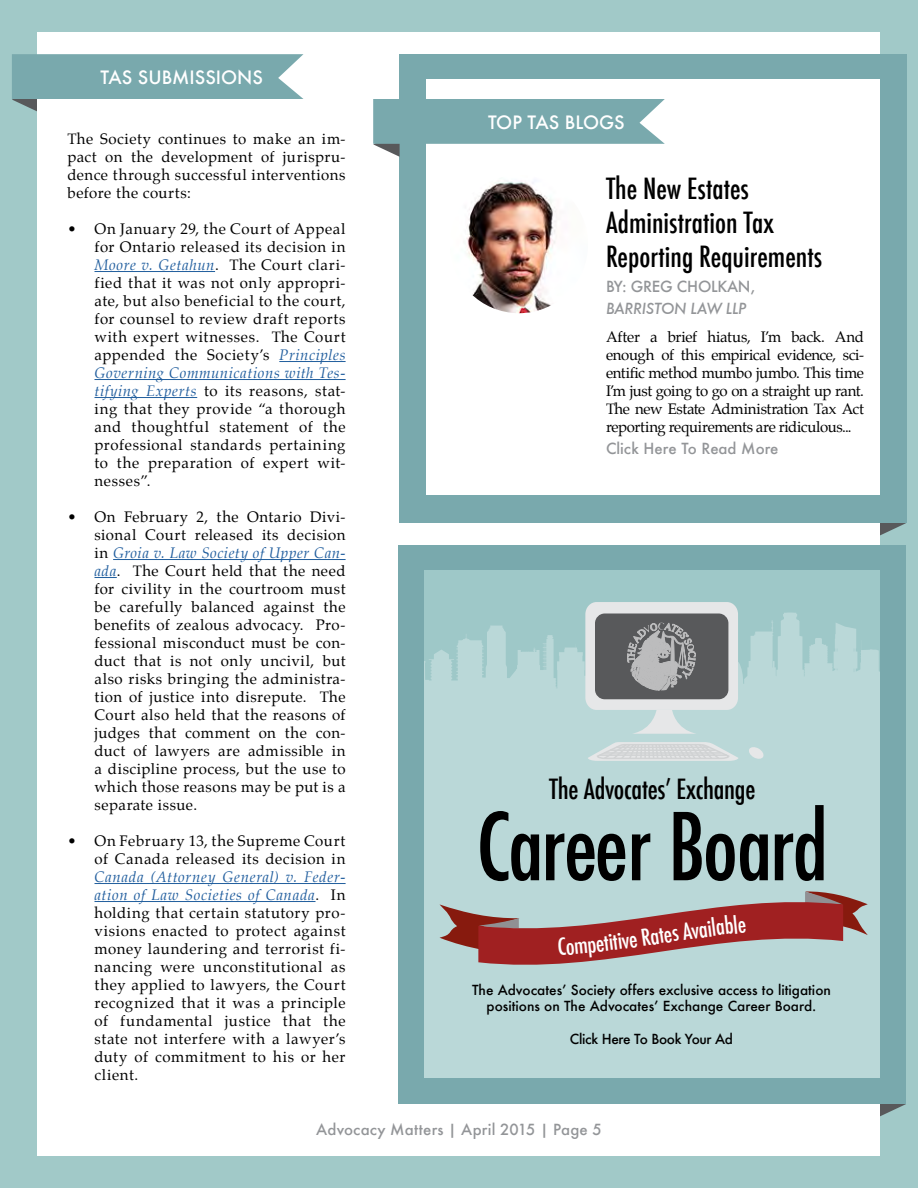
<style>
.page{position:relative;width:918px;height:1188px;background:#a1c9c8}
.page>*{position:absolute;margin:0;border:0;box-sizing:border-box;transform-origin:0 0}
.t1{font:500 condensed 90.6px "Futura";letter-spacing:-.03em;color:#000}
.t2{font:500 condensed 28.5px/34.2px "Futura";color:#000}
.t3{font:500 28.5px "Futura";color:#000}
.t4{font:500 condensed 27.15px "Futura";letter-spacing:-.01em;color:#000}
.t5{font:500 condensed 22.65px "Futura";color:#fff}
.t6{font:500 18px "Futura";color:#fff}
.t7{font:15px/18px "Palatino";letter-spacing:.035em;color:#000;text-align:justify}
.t8{font:500 15px "Futura";color:#939598}
.t9{font:500 15px "Futura";letter-spacing:-.02em;color:#939598}
.t10{font:italic 500 15px "Futura";letter-spacing:-.02em;color:#939598}
.t11{font:500 13.65px/16.4px "Futura";color:#000;text-align:center}
.t12{font:500 13.65px "Futura";letter-spacing:-.025em;color:#000}
.s1{font-style:italic;color:#215e9e}
</style>
<div class="page">
<svg style="left:880px;top:523px;width:26px;height:13px"></svg>
<svg style="left:880px;top:1104px;width:26px;height:13px"></svg>
<div style="left:38px;top:32px;width:842px;height:1124px;background:#fff"></div>
<svg style="left:12px;top:54px;width:291px;height:58px"></svg>
<div style="left:399px;top:54px;width:508px;height:469px;background:#79a9ad"></div>
<div style="left:398px;top:545px;width:508px;height:559px;background:#79a9ad"></div>
<div style="left:426px;top:79px;width:454px;height:416px;background:#fff"></div>
<svg style="left:373px;top:99px;width:292px;height:58px"></svg>
<hr style="left:94px;top:271px;width:121px;height:1px;background:#215e9e">
<hr style="left:279px;top:361px;width:67px;height:1px;background:#215e9e">
<hr style="left:94px;top:379px;width:252px;height:1px;background:#215e9e">
<hr style="left:94px;top:397px;width:103px;height:1px;background:#215e9e">
<hr style="left:113px;top:559px;width:233px;height:1px;background:#215e9e">
<svg style="left:94px;top:577px;width:23px;height:1px"></svg>
<hr style="left:94px;top:883px;width:252px;height:1px;background:#215e9e">
<hr style="left:94px;top:901px;width:222px;height:1px;background:#215e9e">
<img style="left:450px;top:175px;width:138px;height:138px;border-radius:69px">
<div style="left:425px;top:570px;width:455px;height:508px;background:#9ec8c8"></div>
<svg style="left:425px;top:602px;width:455px;height:476px;background:#b7d6d6"></svg>
<div style="left:585px;top:602px;width:153px;height:108px;background:#e6e7e8;border-radius:12px"></div>
<div style="left:595px;top:614px;width:133px;height:85px;background:#58595b;border-radius:10px"></div>
<svg style="left:588px;top:742px;width:150px;height:19px;background:#d4dadb"></svg>
<svg style="left:748px;top:746px;width:16px;height:13px"></svg>
<svg style="left:632px;top:710px;width:65px;height:24px;background:#cededf"></svg>
<svg style="left:627px;top:623px;width:69px;height:67px"></svg>
<svg style="left:440px;top:891px;width:428px;height:85px;background:#ad8a89"></svg>
<p class="t6" style="left:101px;top:65px;width:164px">TAS SUBMISSIONS</p>
<p class="t7" style="left:68px;top:130px;width:280px">The Society continues to make an im&shy;pact on the development of jurispru&shy;dence through successful interventions before the courts:</p>
<p class="t7" style="left:94px;top:220px;width:253px;text-indent:-27px">• On January 29, the Court of Appeal for Ontario released its decision in <span class="s1">Moore v. Getahun</span>. The Court clari&shy;fied that it was not only appropri&shy;ate, but also beneficial to the court, for counsel to review draft reports with expert witnesses. The Court appended the Society’s <span class="s1">Principles Governing Communications with Tes&shy;tifying Experts</span> to its reasons, stat&shy;ing that they provide “a thorough and thoughtful statement of the professional standards pertaining to the preparation of expert wit&shy;nesses”.</p>
<p class="t7" style="left:94px;top:508px;width:253px;text-indent:-27px">• On February 2, the Ontario Divi&shy;sional Court released its decision in <span class="s1">Groia v. Law Society of Upper Can&shy;ada</span>. The Court held that the need for civility in the courtroom must be carefully balanced against the benefits of zealous advocacy. Pro&shy;fessional misconduct must be con&shy;duct that is not only uncivil, but also risks bringing the administra&shy;tion of justice into disrepute. The Court also held that the reasons of judges that comment on the con&shy;duct of lawyers are admissible in a discipline process, but the use to which those reasons may be put is a separate issue.</p>
<p class="t7" style="left:67px;top:832px;width:280px;text-align:right">• On February 13, the Supreme Court of Canada released its decision in</p>
<p class="t7" style="left:94px;top:868px;width:253px"><span class="s1">Canada (Attorney General) v. Feder&shy;ation of Law Societies of Canada</span>. In holding that certain statutory pro&shy;visions enacted to protect against money laundering and terrorist fi&shy;nancing were unconstitutional as they applied to lawyers, the Court recognized that it was a principle of fundamental justice that the state not interfere with a lawyer’s duty of commitment to his or her client.</p>
<p class="t6" style="left:488px;top:110px;width:138px">TOP TAS BLOGS</p>
<h2 class="t2" style="left:606px;top:171px;width:218px">The New Estates<br>Administration Tax<br>Reporting Requirements</h2>
<p class="t9" style="left:606px;top:276px;width:151px">BY: GREG CHOLKAN,</p>
<p class="t10" style="left:606px;top:298px;width:142px">BARRISTON LAW LLP</p>
<p class="t7" style="left:606px;top:328px;width:260px">After a brief hiatus, I’m back. And enough of this empirical evidence, sci&shy;entific method mumbo jumbo. This time I’m just going to go on a straight up rant.<br>The new Estate Administration Tax Act reporting requirements are ridiculous...</p>
<p class="t8" style="left:606px;top:438px;width:174px">Click Here To Read More</p>
<h3 class="t4" style="left:549px;top:771px;width:208px">The Advocatesʼ Exchange</h3>
<h2 class="t3" style="left:635px;top:769px;width:43px">AD</h2>
<h1 class="t1" style="left:476px;top:789px;width:354px">Career Board</h1>
<h3 class="t5" style="left:616px;top:926px;width:84px;rotate:-8deg">ive Rates Av</h3>
<h3 class="t5" style="left:697px;top:915px;width:28px;rotate:-7deg">aila</h3>
<h3 class="t5" style="left:594px;top:929px;width:24px;rotate:-7deg">etit</h3>
<p class="t11" style="left:472px;top:981px;width:360px">The Advocatesʼ Society offers exclusive access to litigation positions on The Advocatesʼ Exchange Career Board.</p>
<p class="t12" style="left:570px;top:1029px;width:165px">Click Here To Book Your Ad</p>
<p class="t8" style="left:316px;top:1119px;width:287px">Advocacy Matters | April 2015 | Page 5</p>
</div>
